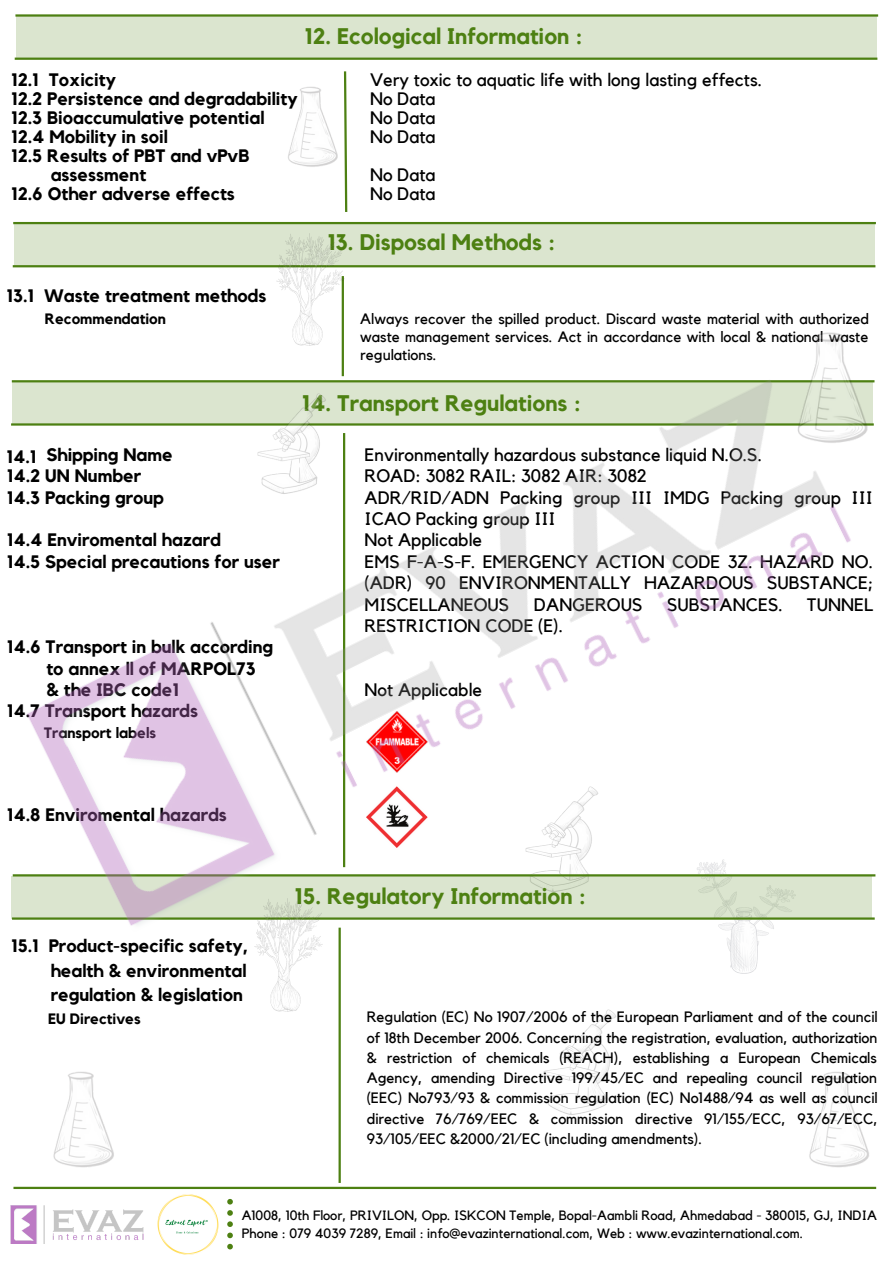
<style>
.page{position:relative;width:893px;height:1264px;background:#fff}
.page>*{position:absolute;margin:0;border:0;box-sizing:border-box;transform-origin:0 0}
.t1{font:700 22.5px "Kollektif";color:#4d8012}
.t2{font:700 18px "Kollektif";color:#000}
.t3{font:18px/21.3px "Kollektif";color:#000}
.t4{font:15px/20.2px "Kollektif";color:#000;text-align:justify}
.t5{font:700 15px "Kollektif";color:#000}
.t6{font:13.5px "Kollektif";color:#000}
</style>
<div class="page">
<hr style="left:13px;top:222px;width:862px;height:2px;background:#4d8012">
<div style="left:14px;top:224px;width:860px;height:42px;background:#dbe5cf"></div>
<hr style="left:13px;top:265px;width:862px;height:2px;background:#4d8012">
<img style="left:10px;top:1205px;width:134px;height:37px">
<svg style="left:227px;top:1199px;width:6px;height:50px"></svg>
<img style="left:157px;top:1194px;width:62px;height:60px">
<hr style="left:13px;top:1186px;width:863px;height:2px;background:#4d8012">
<img style="left:53px;top:1072px;width:61px;height:96px">
<img style="left:543px;top:1009px;width:73px;height:106px">
<img style="left:288px;top:87px;width:50px;height:80px">
<img style="left:809px;top:1072px;width:60px;height:96px">
<hr style="left:338px;top:927px;width:3px;height:255px;background:#4d8012">
<img style="left:270px;top:992px;width:31px;height:19px">
<img style="left:276px;top:233px;width:69px;height:36px">
<svg style="left:343px;top:71px;width:5px;height:141px"></svg>
<hr style="left:15px;top:14px;width:863px;height:3px;background:#4d8012">
<div style="left:16px;top:17px;width:860px;height:42px;background:#dbe5cf"></div>
<hr style="left:15px;top:58px;width:862px;height:2px;background:#4d8012">
<img style="left:11px;top:269px;width:865px;height:723px">
<p class="t1" style="left:304px;top:26px;width:279px">12. Ecological Information :</p>
<p class="t2" style="left:11px;top:71px;width:107px">12.1 Toxicity</p>
<p class="t2" style="left:11px;top:90px;width:288px">12.2 Persistence and degradability</p>
<p class="t2" style="left:11px;top:109px;width:255px">12.3 Bioaccumulative potential</p>
<p class="t2" style="left:11px;top:128px;width:158px">12.4 Mobility in soil</p>
<p class="t2" style="left:11px;top:148px;width:240px">12.5 Results of PBT and vPvB</p>
<p class="t2" style="left:51px;top:167px;width:97px">assessment</p>
<p class="t2" style="left:11px;top:186px;width:225px">12.6 Other adverse effects</p>
<p class="t3" style="left:370px;top:70px;width:393px">Very toxic to aquatic life with long lasting effects.</p>
<p class="t3" style="left:370px;top:89px;width:67px">No Data</p>
<p class="t3" style="left:370px;top:108px;width:67px">No Data</p>
<p class="t3" style="left:370px;top:127px;width:67px">No Data</p>
<p class="t3" style="left:370px;top:165px;width:67px">No Data</p>
<p class="t3" style="left:370px;top:184px;width:67px">No Data</p>
<p class="t1" style="left:327px;top:232px;width:229px">13. Disposal Methods :</p>
<p class="t2" style="left:7px;top:287px;width:261px">13.1 Waste treatment methods</p>
<p class="t5" style="left:45px;top:312px;width:123px">Recommendation</p>
<p class="t4" style="left:360px;top:310px;width:510px;line-height:18px">Always recover the spilled product. Discard waste material with authorized waste management services. Act in accordance with local &amp; national waste regulations.</p>
<p class="t2" style="left:46px;top:446px;width:128px">Shipping Name</p>
<p class="t2" style="left:7px;top:468px;width:136px">14.2 UN Number</p>
<p class="t2" style="left:7px;top:489px;width:158px">14.3 Packing group</p>
<p class="t2" style="left:7px;top:532px;width:216px">14.4 Enviromental hazard</p>
<p class="t2" style="left:7px;top:553px;width:275px">14.5 Special precautions for user</p>
<p class="t2" style="left:7px;top:448px;width:31px">14.1</p>
<p class="t2" style="left:7px;top:638px;width:268px">14.6 Transport in bulk according</p>
<p class="t2" style="left:46px;top:660px;width:211px">to annex ll of MARPOL73</p>
<p class="t2" style="left:46px;top:681px;width:134px">&amp; the IBC code1</p>
<p class="t2" style="left:7px;top:703px;width:193px">14.7 Transport hazards</p>
<p class="t5" style="left:44px;top:725px;width:114px">Transport labels</p>
<p class="t1" style="left:302px;top:392px;width:280px">14. Transport Regulations :</p>
<p class="t3" style="left:364px;top:445px;width:399px">Environmentally hazardous substance liquid N.O.S.</p>
<p class="t3" style="left:364px;top:466px;width:284px">ROAD: 3082 RAIL: 3082 AIR: 3082</p>
<p class="t3" style="left:364px;top:487px;width:509px">ADR/RID/ADN Packing group III IMDG Packing group III<br>ICAO Packing group III</p>
<p class="t3" style="left:364px;top:530px;width:119px">Not Applicable</p>
<p class="t3" style="left:364px;top:551px;width:510px;text-align:justify">EMS F-A-S-F. EMERGENCY ACTION CODE 3Z. HAZARD NO. (ADR) 90 ENVIRONMENTALLY HAZARDOUS SUBSTANCE; MISCELLANEOUS</p>
<p class="t3" style="left:534px;top:594px;width:110px">DANGEROUS</p>
<p class="t3" style="left:667px;top:594px;width:117px">SUBSTANCES.</p>
<p class="t3" style="left:807px;top:594px;width:67px">TUNNEL</p>
<p class="t3" style="left:364px;top:615px;width:200px">RESTRICTION CODE (E).</p>
<p class="t3" style="left:364px;top:680px;width:119px">Not Applicable</p>
<p class="t2" style="left:7px;top:806px;width:222px">14.8 Enviromental hazards</p>
<p class="t1" style="left:294px;top:886px;width:293px">15. Regulatory Information :</p>
<p class="t2" style="left:11px;top:937px;width:239px">15.1 Product-specific safety,</p>
<p class="t2" style="left:51px;top:962px;width:197px">health &amp; environmental</p>
<p class="t2" style="left:51px;top:986px;width:193px">regulation &amp; legislation</p>
<p class="t5" style="left:48px;top:1011px;width:94px">EU Directives</p>
<p class="t4" style="left:367px;top:1007px;width:512px">Regulation (EC) No 1907/2006 of the European Parliament and of the council of 18th December 2006. Concerning the registration, evaluation, authorization &amp; restriction of chemicals (REACH), establishing a European Chemicals Agency, amending Directive 199/45/EC and repealing council regulation (EEC) No793/93 &amp; commission regulation (EC) No1488/94 as well as council directive 76/769/EEC &amp; commission directive 91/155/ECC, 93/67/ECC, 93/105/EEC &amp;2000/21/EC (including amendments).</p>
<p class="t6" style="left:242px;top:1208px;width:636px">A1008, 10th Floor, PRIVILON, Opp. ISKCON Temple, Bopal-Aambli Road, Ahmedabad - 380015, GJ, INDIA</p>
<p class="t6" style="left:242px;top:1226px;width:562px">Phone : 079 4039 7289, Email : info@evazinternational.com, Web : www.evazinternational.com.</p>
</div>
